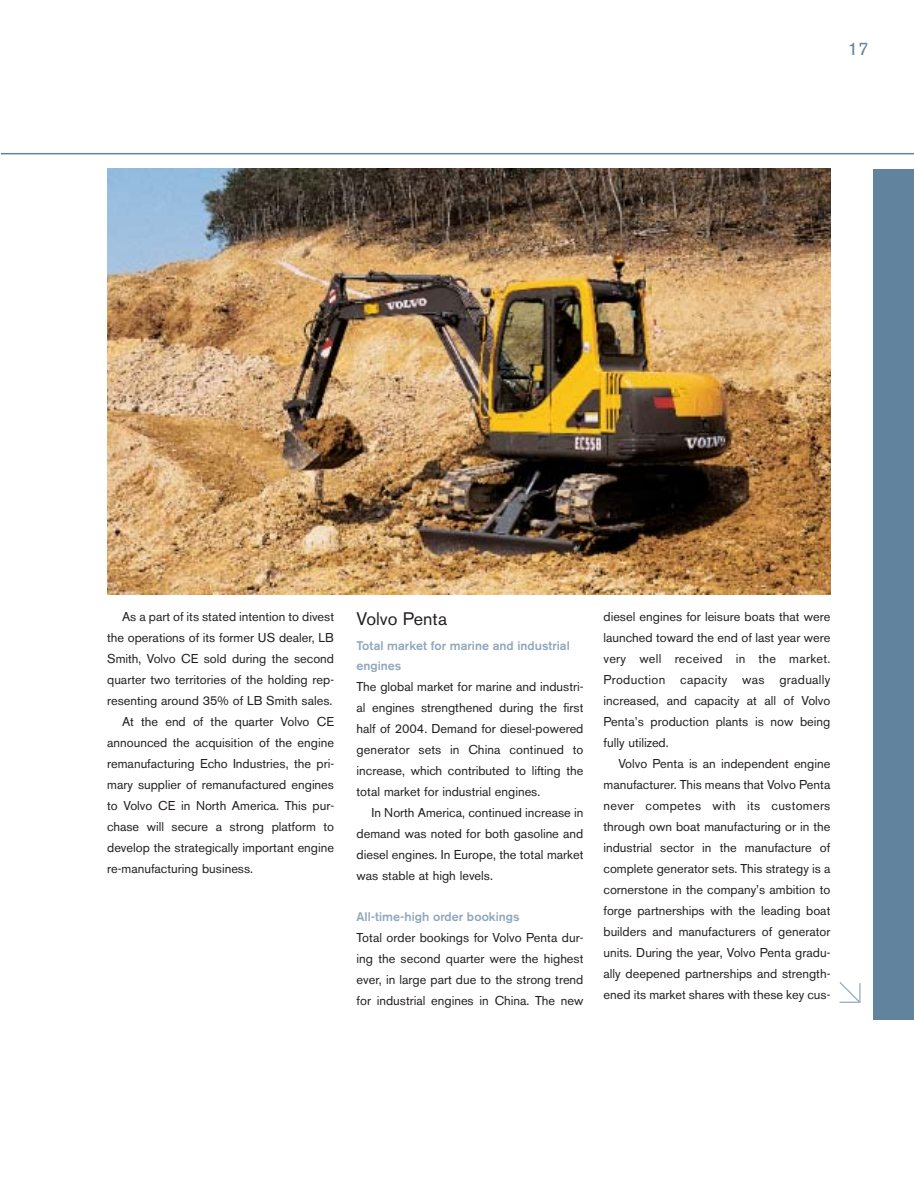
<style>
.page{position:relative;width:914px;height:1190px;background:#fff}
.page>*{position:absolute;margin:0;border:0;box-sizing:border-box;transform-origin:0 0}
.t1{font:18px "Volvo Sans";color:#231f1f}
.t2{font:18px "Volvo Sans";color:#62839e}
.t3{font:12.75px/21px "Volvo Sans";color:#231f1f;text-align:justify}
.t4{font:500 12.45px/19.5px "Volvo Sans";color:#90a7bc}
</style>
<div class="page">
<div style="left:872px;top:169px;width:42px;height:850px;background:#62839e"></div>
<hr style="left:1px;top:153px;width:913px;height:1px;background:#62839e">
<svg style="left:839px;top:982px;width:22px;height:21px"></svg>
<img style="left:107px;top:169px;width:723px;height:425px">
<h1 class="t2" style="left:847px;top:42px;width:22px">17</h1>
<p class="t3" style="left:122px;top:607px;width:213px">As a part of its stated intention to divest</p>
<p class="t3" style="left:107px;top:628px;width:228px">the operations of its former US dealer, LB</p>
<p class="t3" style="left:107px;top:649px;width:228px">Smith, Volvo CE sold during the second</p>
<p class="t3" style="left:107px;top:670px;width:228px">quarter two territories of the holding rep-</p>
<p class="t3" style="left:107px;top:691px;width:227px">resenting around 35% of LB Smith sales.</p>
<p class="t3" style="left:122px;top:712px;width:213px">At the end of the quarter Volvo CE</p>
<p class="t3" style="left:107px;top:733px;width:228px">announced the acquisition of the engine</p>
<p class="t3" style="left:107px;top:754px;width:228px">remanufacturing Echo Industries, the pri-</p>
<p class="t3" style="left:107px;top:775px;width:228px">mary supplier of remanufactured engines</p>
<p class="t3" style="left:107px;top:796px;width:228px">to Volvo CE in North America. This pur-</p>
<p class="t3" style="left:107px;top:817px;width:228px">chase will secure a strong platform to</p>
<p class="t3" style="left:107px;top:838px;width:228px">develop the strategically important engine</p>
<p class="t3" style="left:107px;top:859px;width:147px">re-manufacturing business.</p>
<h1 class="t1" style="left:356px;top:611px;width:92px">Volvo Penta</h1>
<p class="t4" style="left:356px;top:637px;width:215px">Total market for marine and industrial engines</p>
<p class="t3" style="left:356px;top:677px;width:228px">The global market for marine and industri&shy;al engines strengthened during the first half of 2004. Demand for diesel-powered generator sets in China continued to increase, which contributed to lifting the total market for industrial engines.</p>
<p class="t3" style="left:356px;top:803px;width:228px;text-indent:15px">In North America, continued increase in demand was noted for both gasoline and diesel engines. In Europe, the total market was stable at high levels.</p>
<p class="t4" style="left:356px;top:907px;width:164px">All-time-high order bookings</p>
<p class="t3" style="left:356px;top:928px;width:228px">Total order bookings for Volvo Penta dur&shy;ing the second quarter were the highest ever, in large part due to the strong trend for industrial engines in China. The new</p>
<p class="t3" style="left:603px;top:607px;width:228px">diesel engines for leisure boats that were launched toward the end of last year were very well received in the market.<br>Production capacity was gradually increased, and capacity at all of Volvo Penta’s production plants is now being fully utilized.</p>
<p class="t3" style="left:603px;top:754px;width:228px;text-indent:15px">Volvo Penta is an independent engine manufacturer. This means that Volvo Penta never competes with its customers through own boat manufacturing or in the industrial sector in the manufacture of complete generator sets. This strategy is a cornerstone in the company’s ambition to forge partnerships with the leading boat builders and manufacturers of generator units. During the year, Volvo Penta gradu&shy;ally deepened partnerships and strength&shy;ened its market shares with these key cus-</p>
</div>
